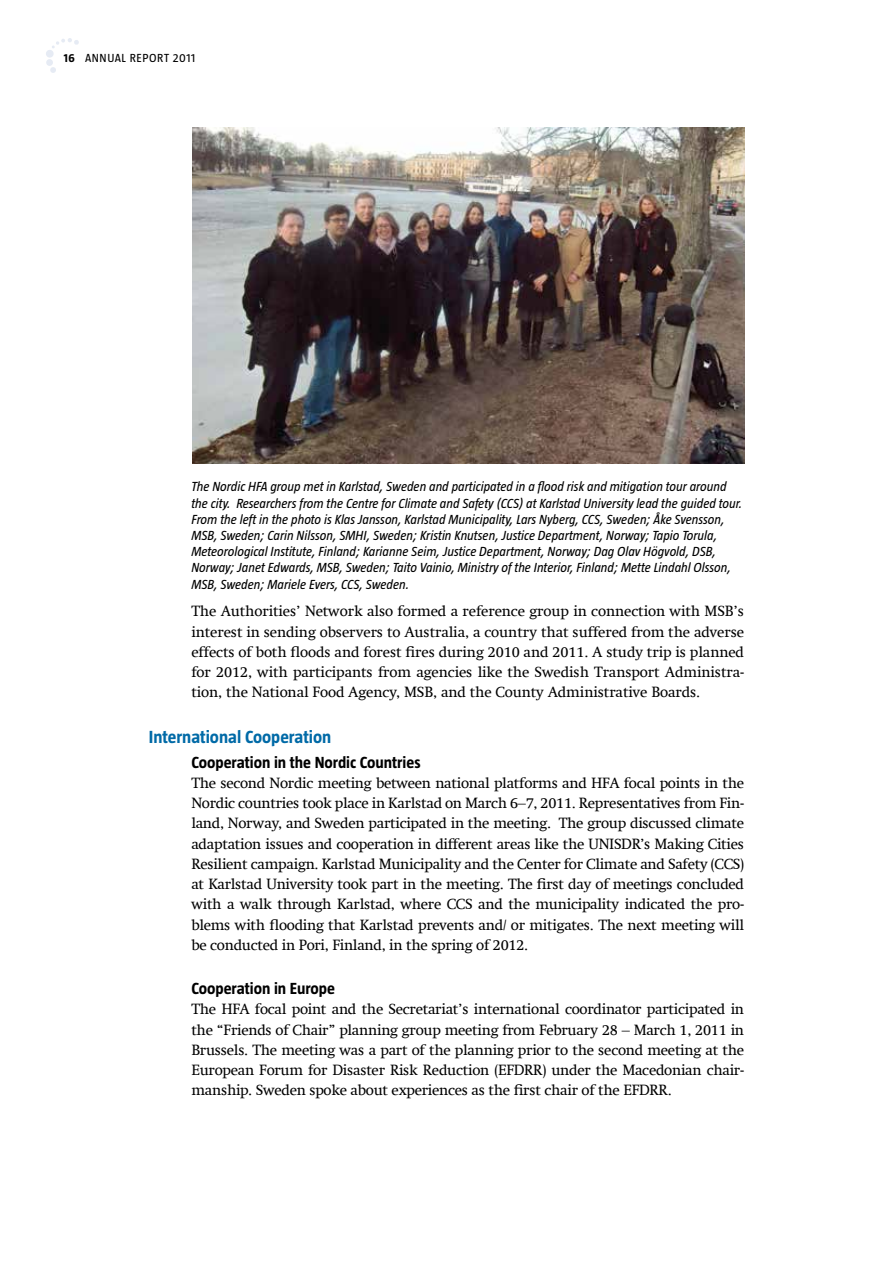
<style>
.page{position:relative;width:893px;height:1263px;background:#fff}
.page>*{position:absolute;margin:0;border:0;box-sizing:border-box;transform-origin:0 0}
.t1{font:700 18px "Taz";color:#006aa7}
.t2{font:700 16.5px "Taz";color:#000}
.t3{font:15px/20.2px "Swift Com";letter-spacing:-.02em;color:#000;text-align:justify}
.t4{font:italic 13.5px/16.2px "Taz";color:#000}
.t5{font:12px "Taz";letter-spacing:.045em;color:#000}
.s1{font-weight:700}
</style>
<div class="page">
<svg style="left:46px;top:38px;width:33px;height:35px"></svg>
<img style="left:192px;top:128px;width:552px;height:335px">
<p class="t5" style="left:64px;top:51px;width:37px"><span class="s1">16</span> ANNUA</p>
<p class="t5" style="left:122px;top:51px;width:16px">L REPORT</p>
<p class="t5" style="left:173px;top:51px;width:24px">2011</p>
<p class="t4" style="left:191px;top:478px;width:552px">The Nordic HFA group met in Karlstad, Sweden and participated in a flood risk and mitigation tour around the city. Researchers from the Centre for Climate and Safety (CCS) at Karlstad University lead the guided tour.<br>From the left in the photo is Klas Jansson, Karlstad Municipality, Lars Nyberg, CCS, Sweden; Åke Svensson, MSB, Sweden; Carin Nilsson, SMHI, Sweden; Kristin Knutsen, Justice Department, Norway; Tapio Torula, Meteorological Institute, Finland; Karianne Seim, Justice Department, Norway; Dag Olav Högvold, DSB, Norway; Janet Edwards, MSB, Sweden; Taito Vainio, Ministry of the Interior, Finland; Mette Lindahl Olsson, MSB, Sweden; Mariele Evers, CCS, Sweden.</p>
<p class="t3" style="left:191px;top:601px;width:554px">The Authorities’ Network also formed a reference group in connection with MSB’s interest in sending observers to Australia, a country that suffered from the adverse effects of both floods and forest fires during 2010 and 2011. A study trip is planned for 2012, with participants from agencies like the Swedish Transport Administra&shy;tion, the National Food Agency, MSB, and the County Administrative Boards.</p>
<p class="t1" style="left:149px;top:727px;width:184px">International Cooperation</p>
<p class="t2" style="left:191px;top:753px;width:231px">Cooperation in the Nordic Countries</p>
<p class="t3" style="left:191px;top:772px;width:554px">The second Nordic meeting between national platforms and HFA focal points in the Nordic countries took place in Karlstad on March 6–7, 2011. Representatives from Fin&shy;land, Norway, and Sweden participated in the meeting. The group discussed climate adaptation issues and cooperation in different areas like the UNISDR’s Making Cities Resilient campaign. Karlstad Municipality and the Center for Climate and Safety (CCS) at Karlstad University took part in the meeting. The first day of meetings concluded with a walk through Karlstad, where CCS and the municipality indicated the pro&shy;blems with flooding that Karlstad prevents and/ or mitigates. The next meeting will be conducted in Pori, Finland, in the spring of 2012.</p>
<p class="t2" style="left:191px;top:979px;width:145px">Cooperation in Europe</p>
<p class="t3" style="left:191px;top:999px;width:554px">The HFA focal point and the Secretariat’s international coordinator participated in the “Friends of Chair” planning group meeting from February 28 – March 1, 2011 in Brussels. The meeting was a part of the planning prior to the second meeting at the European Forum for Disaster Risk Reduction (EFDRR) under the Macedonian chair&shy;manship. Sweden spoke about experiences as the first chair of the EFDRR.</p>
</div>
